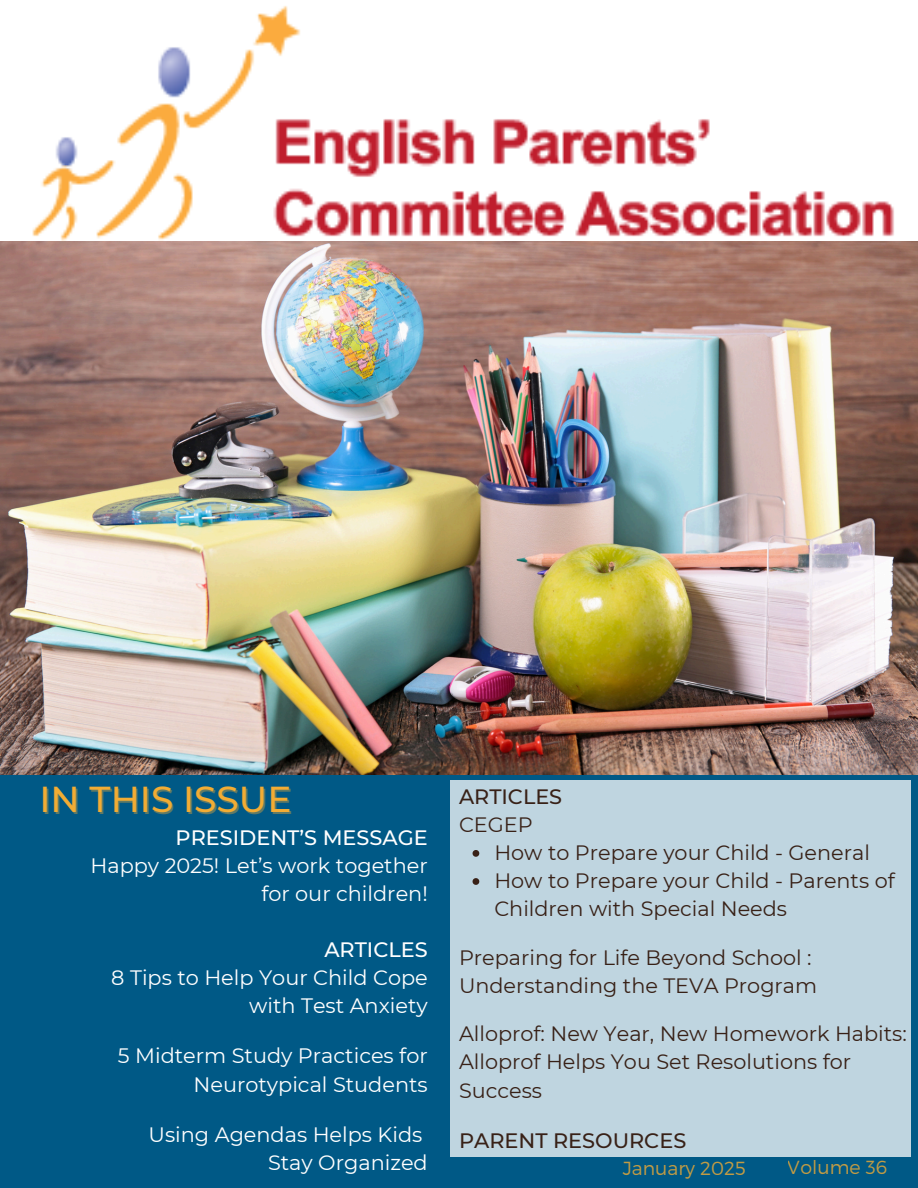
<style>
.page{position:relative;width:918px;height:1188px;background:#fff}
.page>*{position:absolute;margin:0;border:0;box-sizing:border-box;transform-origin:0 0}
.t1{font:500 36px "Montserrat";color:#f2ac34}
.t2{font:20.85px/28.2px "Montserrat";color:#382117}
.t3{font:20.85px/28.2px "Montserrat";color:#fff;text-align:right}
.t4{font:500 20.85px/28.2px "Montserrat";color:#382117}
.t5{font:500 20.85px "Montserrat";color:#fff}
.t6{font:300 18.9px "Montserrat";color:#f2ac34}
.s1{font-weight:400}
</style>
<div class="page">
<img style="left:0;top:273px;width:918px;height:502px">
<img style="left:0;top:6px;width:918px;height:267px">
<div style="left:0;top:775px;width:918px;height:413px;background:#005986"></div>
<div style="left:450px;top:780px;width:461px;height:377px;background:#bfd5e0"></div>
<svg style="left:473px;top:850px;width:6px;height:7px"></svg>
<svg style="left:473px;top:878px;width:6px;height:7px"></svg>
<p class="t1" style="left:39px;top:778px;width:254px">IN THIS ISSUE</p>
<p class="t5" style="left:176px;top:825px;width:254px">PRESIDENT’S MESSAGE</p>
<h1 class="t3" style="left:90px;top:852px;width:339px">Happy 2025! Let’s work together for our children!</h1>
<p class="t5" style="left:324px;top:936px;width:105px">ARTICLES</p>
<p class="t3" style="left:111px;top:963px;width:318px">8 Tips to Help Your Child Cope with Test Anxiety</p>
<p class="t3" style="left:118px;top:1042px;width:311px">5 Midterm Study Practices for<br>Neurotypical Students</p>
<p class="t3" style="left:149px;top:1121px;width:275px">Using Agendas Helps Kids</p>
<p class="t3" style="left:268px;top:1149px;width:161px">Stay Organized</p>
<p class="t4" style="left:459px;top:782px;width:105px">ARTICLES<br><span class="s1">CEGEP</span></p>
<p class="t2" style="left:494px;top:839px;width:377px">How to Prepare your Child - General</p>
<h3 class="t2" style="left:494px;top:867px;width:402px">How to Prepare your Child - Parents of<br>Children with Special Needs</h3>
<p class="t2" style="left:459px;top:943px;width:360px">Preparing for Life Beyond School :<br>Understanding the TEVA Program</p>
<p class="t2" style="left:459px;top:1020px;width:449px">Alloprof: New Year, New Homework Habits:</p>
<p class="t2" style="left:459px;top:1048px;width:394px">Alloprof Helps You Set Resolutions for<br>Success</p>
<p class="t4" style="left:459px;top:1127px;width:229px">PARENT RESOURCES</p>
<p class="t6" style="left:623px;top:1156px;width:125px">January 2025</p>
<p class="t6" style="left:788px;top:1155px;width:101px">Volume 36</p>
</div>
